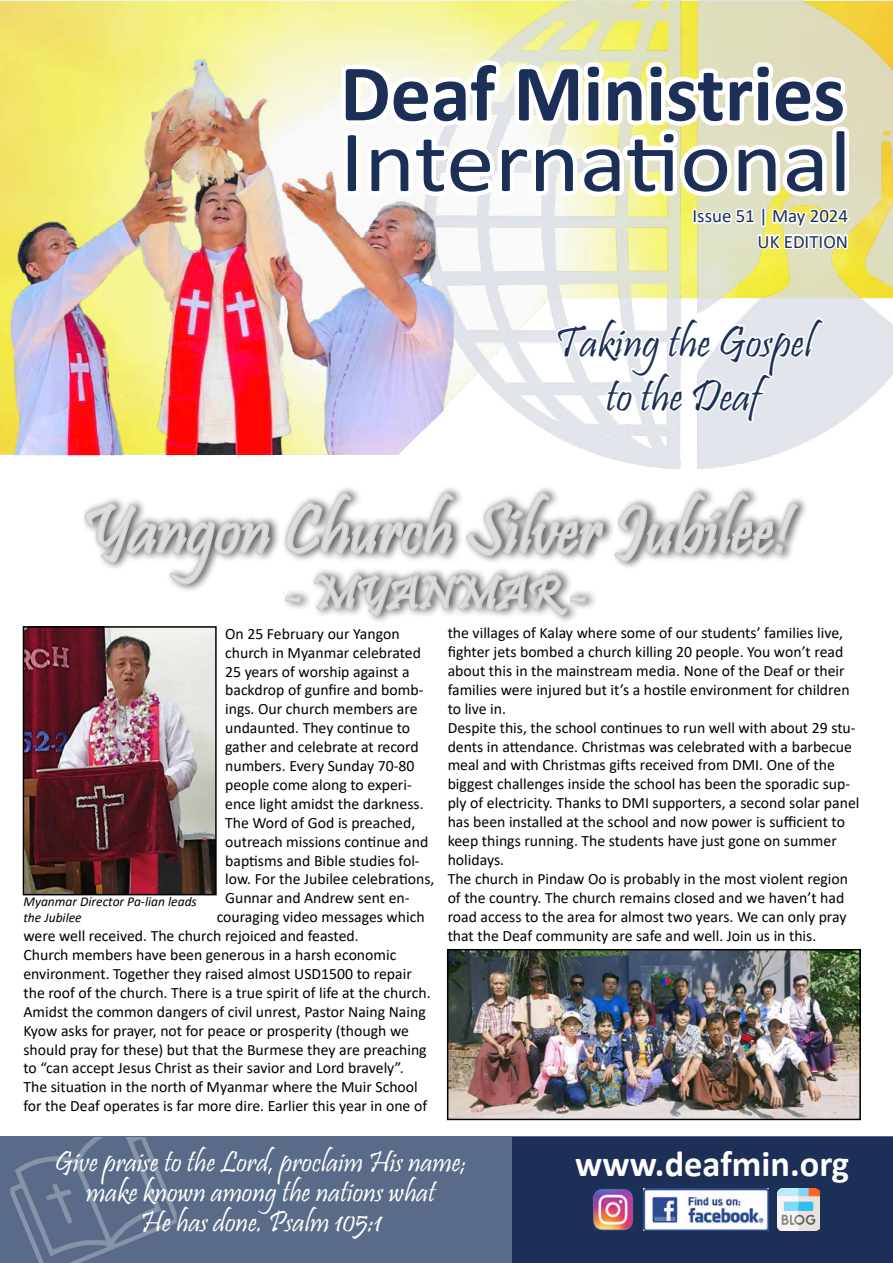
<style>
.page{position:relative;width:893px;height:1263px;background:#fff}
.page>*{position:absolute;margin:0;border:0;box-sizing:border-box;transform-origin:0 0}
.t1{font:87.75px "Calibri";color:#1c2f57;scale:1.11 1}
.t2{font:700 81px "Calibri";color:#1c2f57}
.t3{font:72px "Pristina";color:#dedede}
.t4{font:48px "Pristina";color:#dedede}
.t5{font:45px/54px "Pristina";color:#1c2f57;text-align:center}
.t6{font:700 36.45px "Calibri";color:#fff}
.t7{font:30px/30px "Pristina";color:#fff;text-align:center}
.t8{font:18.9px/25.2px "Calibri";color:#1c2f57;text-align:right}
.t9{font:15.75px/18.9px "Calibri";color:#000}
.t10{font:italic 13.5px/16.2px "Calibri";color:#000}
</style>
<div class="page">
<img style="left:0;top:1px;width:400px;height:49px">
<img style="left:400px;top:0;width:493px;height:410px">
<img style="left:0;top:50px;width:454px;height:405px">
<div style="left:0;top:1137px;width:893px;height:126px;background:#596b88"></div>
<div style="left:512px;top:1137px;width:381px;height:126px;background:#1c2f57"></div>
<img style="left:643px;top:1189px;width:125px;height:41px">
<img style="left:592px;top:1189px;width:42px;height:41px">
<img style="left:10px;top:1137px;width:167px;height:126px">
<img style="left:778px;top:1189px;width:41px;height:41px">
<div style="left:575px;top:1150px;width:274px;height:33px;background:#1c2f57"></div>
<svg style="left:83px;top:501px;width:188px;height:90px"></svg>
<svg style="left:283px;top:53px;width:574px;height:569px"></svg>
<img style="left:26px;top:629px;width:188px;height:263px">
<div style="left:23px;top:626px;width:194px;height:269px;border:2px solid #000"></div>
<img style="left:450px;top:952px;width:408px;height:165px">
<div style="left:447px;top:949px;width:414px;height:171px;border:2px solid #000"></div>
<h2 class="t2" style="left:340px;top:36px;width:506px">Deaf Ministries</h2>
<h1 class="t1" style="left:340px;top:101px;width:463px">International</h1>
<p class="t8" style="left:692px;top:203px;width:157px">Issue 51 | May 2024<br>UK EDITION</p>
<h3 class="t5" style="left:554px;top:319px;width:260px">Taking the Gospel to the Deaf</h3>
<h3 class="t3" style="left:81px;top:490px;width:711px">Yangon Church Silver Jubilee!</h3>
<h3 class="t4" style="left:285px;top:567px;width:304px">- MYANMAR -</h3>
<p class="t9" style="left:448px;top:623px;width:413px">the villages of Kalay where some of our students’ families live, fighter jets bombed a church killing 20 people. You won’t read about this in the mainstream media. None of the Deaf or their families were injured but it’s a hostile environment for children to live in.<br>Despite this, the school continues to run well with about 29 stu&shy;dents in attendance. Christmas was celebrated with a barbecue meal and with Christmas gifts received from DMI. One of the biggest challenges inside the school has been the sporadic sup&shy;ply of electricity. Thanks to DMI supporters, a second solar panel has been installed at the school and now power is sufficient to keep things running. The students have just gone on summer holidays.<br>The church in Pindaw Oo is probably in the most violent region of the country. The church remains closed and we haven’t had road access to the area for almost two years. We can only pray that the Deaf community are safe and well. Join us in this.</p>
<p class="t9" style="left:225px;top:624px;width:176px">On 25 February our Yangon</p>
<p class="t9" style="left:225px;top:642px;width:197px">church in Myanmar celebrated</p>
<p class="t9" style="left:225px;top:661px;width:186px">25 years of worship against a</p>
<p class="t9" style="left:225px;top:680px;width:200px">backdrop of gunfire and bomb-</p>
<p class="t9" style="left:225px;top:699px;width:194px">ings. Our church members are</p>
<p class="t9" style="left:225px;top:718px;width:187px">undaunted. They continue to</p>
<p class="t9" style="left:225px;top:737px;width:195px">gather and celebrate at record</p>
<p class="t9" style="left:225px;top:756px;width:191px">numbers. Every Sunday 70-80</p>
<p class="t9" style="left:225px;top:775px;width:188px">people come along to experi-</p>
<p class="t9" style="left:225px;top:794px;width:200px">ence light amidst the darkness.</p>
<p class="t9" style="left:225px;top:813px;width:192px">The Word of God is preached,</p>
<p class="t9" style="left:225px;top:831px;width:205px">outreach missions continue and</p>
<p class="t9" style="left:225px;top:850px;width:196px">baptisms and Bible studies fol-</p>
<p class="t9" style="left:225px;top:869px;width:211px">low. For the Jubilee celebrations,</p>
<p class="t9" style="left:225px;top:888px;width:186px">Gunnar and Andrew sent en-</p>
<p class="t9" style="left:217px;top:907px;width:209px">couraging video messages which</p>
<p class="t9" style="left:23px;top:926px;width:337px">were well received. The church rejoiced and feasted.</p>
<p class="t9" style="left:23px;top:945px;width:374px">Church members have been generous in a harsh economic</p>
<p class="t9" style="left:23px;top:964px;width:390px">environment. Together they raised almost USD1500 to repair</p>
<p class="t9" style="left:23px;top:983px;width:409px">the roof of the church. There is a true spirit of life at the church.</p>
<p class="t9" style="left:23px;top:1002px;width:404px">Amidst the common dangers of civil unrest, Pastor Naing Naing</p>
<p class="t9" style="left:23px;top:1020px;width:387px">Kyow asks for prayer, not for peace or prosperity (though we</p>
<p class="t9" style="left:23px;top:1039px;width:405px">should pray for these) but that the Burmese they are preaching</p>
<p class="t9" style="left:23px;top:1058px;width:382px">to “can accept Jesus Christ as their savior and Lord bravely”.</p>
<p class="t9" style="left:23px;top:1077px;width:396px">The situation in the north of Myanmar where the Muir School</p>
<p class="t9" style="left:23px;top:1096px;width:405px">for the Deaf operates is far more dire. Earlier this year in one of</p>
<p class="t10" style="left:23px;top:892px;width:175px">Myanmar Director Pa-lian leads the Jubilee</p>
<h3 class="t7" style="left:55px;top:1149px;width:413px">Give praise to the Lord, proclaim His name; make known among the nations what<br>He has done. Psalm 105:1</h3>
<h3 class="t6" style="left:575px;top:1138px;width:276px">www.deafmin.org</h3>
</div>
